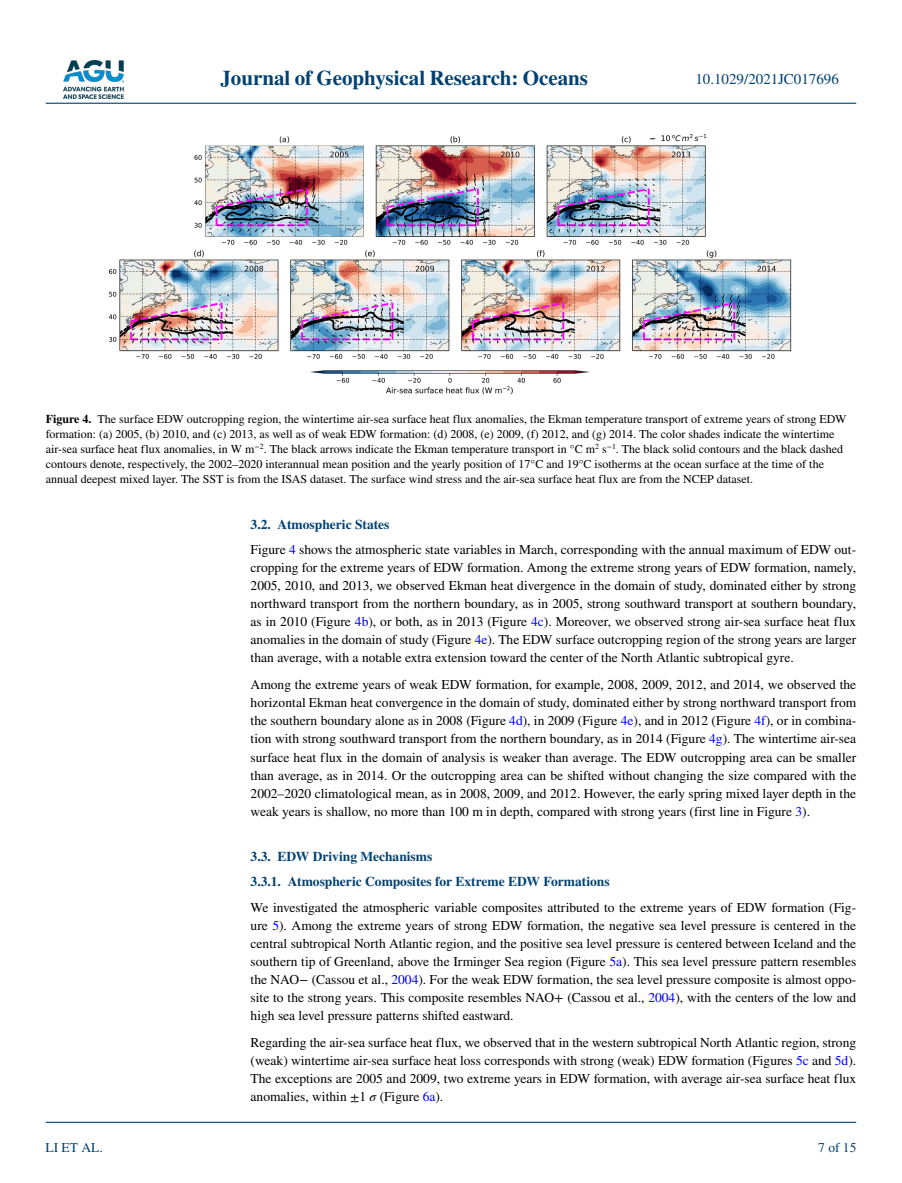
<style>
.page{position:relative;width:902px;height:1183px;background:#fff}
.page>*{position:absolute;margin:0;border:0;box-sizing:border-box;transform-origin:0 0}
.t1{font:700 21px "STIX";color:#004174}
.t2{font:15px "STIX";color:#004174}
.t3{font:13.5px/18px "STIX";color:#000;text-align:justify}
.t4{font:700 13.5px/25.5px "STIX";color:#004174}
.t5{font:13.5px "STIX";color:#004174}
.t6{font:12px/15px "STIX";color:#000}
.s1{font-weight:700}
.s2{font-weight:700;color:#004174}
.s3{color:#00f}
.s4{font-style:italic}
</style>
<div class="page">
<img style="left:63px;top:60px;width:60px;height:39px">
<hr style="left:46px;top:103px;width:810px;height:1px;background:#004174">
<hr style="left:46px;top:1121px;width:810px;height:1px;background:#004174">
<img style="left:109px;top:134px;width:682px;height:260px">
<h1 class="t1" style="left:220px;top:66px;width:369px">Journal of Geophysical Research: Oceans</h1>
<p class="t2" style="left:695px;top:69px;width:145px">10.1029/2021JC017696</p>
<p class="t6" style="left:46px;top:412px;width:802px"><span class="s1">Figure 4.</span> The surface EDW outcropping region, the wintertime air-sea surface heat flux anomalies, the Ekman temperature transport of extreme years of strong EDW formation: (a) 2005, (b) 2010, and (c) 2013, as well as of weak EDW formation: (d) 2008, (e) 2009, (f) 2012, and (g) 2014. The color shades indicate the wintertime air-sea surface heat flux anomalies, in W m<sup>−2</sup>. The black arrows indicate the Ekman temperature transport in °C m<sup>2</sup> s<sup>−1</sup>. The black solid contours and the black dashed contours denote, respectively, the 2002–2020 interannual mean position and the yearly position of 17°C and 19°C isotherms at the ocean surface at the time of the annual deepest mixed layer. The SST is from the ISAS dataset. The surface wind stress and the air-sea surface heat flux are from the NCEP dataset.</p>
<p class="t5" style="left:45px;top:1138px;width:59px">LI ET AL.</p>
<p class="t3" style="left:250px;top:512px;width:607px;line-height:25.5px"><span class="s2">3.2. Atmospheric States<br></span>Figure <span class="s3">4</span> shows the atmospheric state variables in March, corresponding with the annual maximum of EDW out-</p>
<p class="t3" style="left:250px;top:559px;width:607px">cropping for the extreme years of EDW formation. Among the extreme strong years of EDW formation, namely, 2005, 2010, and 2013, we observed Ekman heat divergence in the domain of study, dominated either by strong northward transport from the northern boundary, as in 2005, strong southward transport at southern boundary, as in 2010 (Figure <span class="s3">4b</span>), or both, as in 2013 (Figure <span class="s3">4c</span>). Moreover, we observed strong air-sea surface heat flux anomalies in the domain of study (Figure <span class="s3">4e</span>). The EDW surface outcropping region of the strong years are larger than average, with a notable extra extension toward the center of the North Atlantic subtropical gyre.</p>
<p class="t3" style="left:250px;top:676px;width:607px">Among the extreme years of weak EDW formation, for example, 2008, 2009, 2012, and 2014, we observed the horizontal Ekman heat convergence in the domain of study, dominated either by strong northward transport from the southern boundary alone as in 2008 (Figure <span class="s3">4d</span>), in 2009 (Figure <span class="s3">4e</span>), and in 2012 (Figure <span class="s3">4f</span>), or in combina&shy;tion with strong southward transport from the northern boundary, as in 2014 (Figure <span class="s3">4g</span>). The wintertime air-sea surface heat flux in the domain of analysis is weaker than average. The EDW outcropping area can be smaller than average, as in 2014. Or the outcropping area can be shifted without changing the size compared with the 2002–2020 climatological mean, as in 2008, 2009, and 2012. However, the early spring mixed layer depth in the weak years is shallow, no more than 100 m in depth, compared with strong years (first line in Figure <span class="s3">3</span>).</p>
<p class="t4" style="left:250px;top:842px;width:360px">3.3. EDW Driving Mechanisms<br>3.3.1. Atmospheric Composites for Extreme EDW Formations</p>
<p class="t3" style="left:250px;top:898px;width:607px">We investigated the atmospheric variable composites attributed to the extreme years of EDW formation (Fig&shy;ure <span class="s3">5</span>). Among the extreme years of strong EDW formation, the negative sea level pressure is centered in the central subtropical North Atlantic region, and the positive sea level pressure is centered between Iceland and the southern tip of Greenland, above the Irminger Sea region (Figure <span class="s3">5a</span>). This sea level pressure pattern resembles the NAO− (Cassou et al., <span class="s3">2004</span>). For the weak EDW formation, the sea level pressure composite is almost oppo&shy;site to the strong years. This composite resembles NAO+ (Cassou et al., <span class="s3">2004</span>), with the centers of the low and high sea level pressure patterns shifted eastward.</p>
<p class="t3" style="left:250px;top:1033px;width:607px">Regarding the air-sea surface heat flux, we observed that in the western subtropical North Atlantic region, strong (weak) wintertime air-sea surface heat loss corresponds with strong (weak) EDW formation (Figures <span class="s3">5c</span> and <span class="s3">5d</span>).<br>The exceptions are 2005 and 2009, two extreme years in EDW formation, with average air-sea surface heat flux anomalies, within ±1 <span class="s4">σ</span> (Figure <span class="s3">6a</span>).</p>
<p class="t5" style="left:818px;top:1138px;width:40px">7 of 15</p>
</div>
